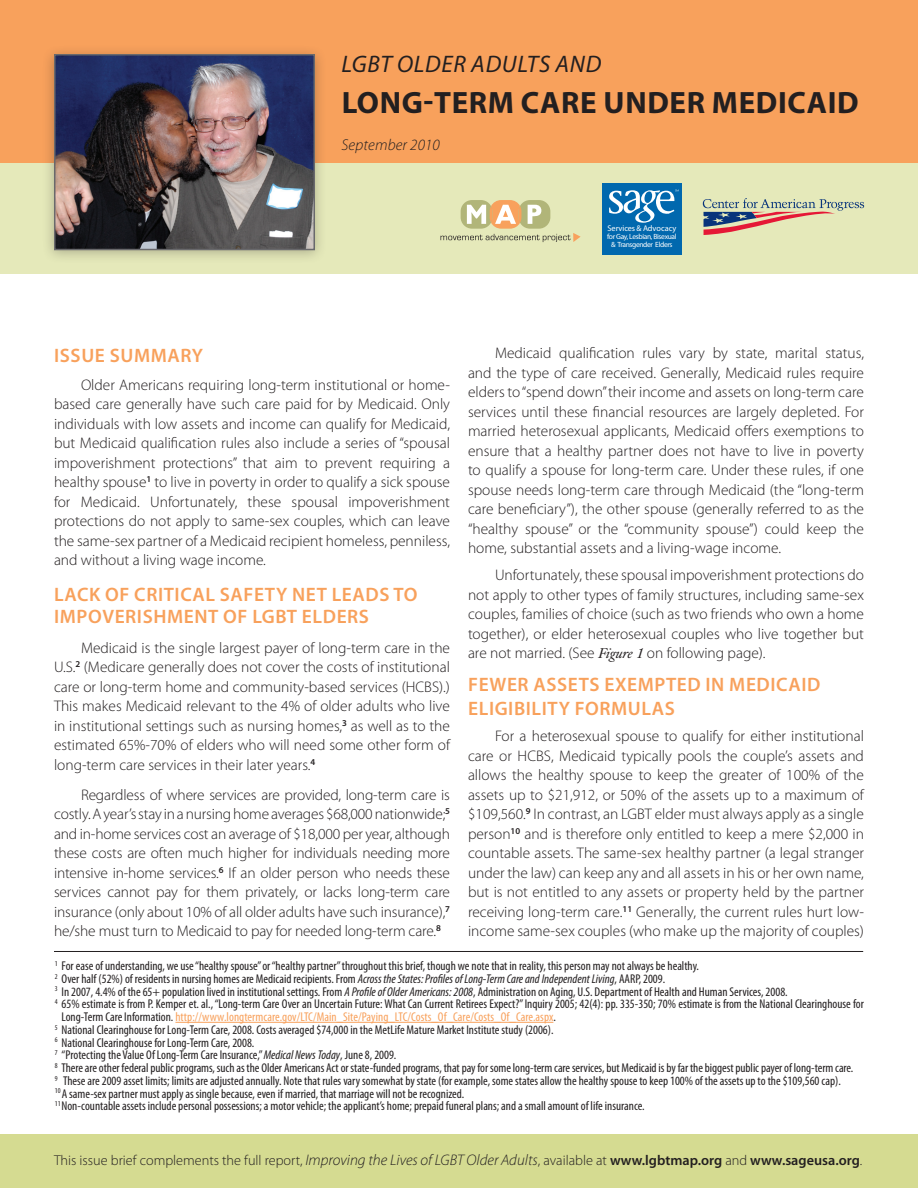
<style>
.page{position:relative;width:918px;height:1188px;background:#fff}
.page>*{position:absolute;margin:0;border:0;box-sizing:border-box;transform-origin:0 0}
.t1{font:700 30.9px "Myriad Pro";letter-spacing:.02em;color:#231f20}
.t2{font:italic 24px "Myriad Pro";letter-spacing:.03em;color:#231f20}
.Body{font:600 19.5px/22.5px "Myriad Pro";letter-spacing:.03em;color:#f8a15c}
.t3{font:italic 300 15.75px "Myriad Pro";letter-spacing:.01em;color:#231f20}
.Body-2{font:300 15.3px/19.5px "Myriad Pro";color:#231f20;text-align:justify}
.t4{font:300 14.25px "Myriad Pro";color:#231f20}
.t5{font:condensed 12.75px/12.8px "Myriad Pro";color:#231f20}
.t6{font:8.25px "Myriad Pro";color:#fff}
.t7{font:7.5px/7.8px "Myriad Pro";letter-spacing:-.045em;color:#fff;text-align:center}
.s1{font-family:"Caslon Book BE";font-weight:400;font-style:italic;font-size:13.8px}
.s2{font-style:italic}
.s3{color:#f8a15c}
.s4{font-style:italic;font-size:15.3px}
.s5{font-weight:600}
</style>
<div class="page">
<div style="left:0;top:1134px;width:918px;height:54px;background:#d5db91"></div>
<div style="left:0;top:0;width:918px;height:228px;background:#f8a15c"></div>
<div style="left:0;top:164px;width:918px;height:110px;background:#e5e9ba"></div>
<svg style="left:703px;top:198px;width:161px;height:37px"></svg>
<svg style="left:441px;top:200px;width:140px;height:42px"></svg>
<div style="left:602px;top:184px;width:79px;height:71px;background:#0168ae"></div>
<svg style="left:609px;top:189px;width:70px;height:34px"></svg>
<hr style="left:175px;top:1022px;width:378px;height:1px;background:#f8a15c">
<hr style="left:54px;top:951px;width:809px;height:1px;background:#231f20">
<div style="left:42px;top:44px;width:291px;height:227px;background:#231f20;opacity:.29"></div>
<img style="left:57px;top:57px;width:255px;height:190px">
<div style="left:54px;top:54px;width:261px;height:196px;border:2px solid #69696c"></div>
<p class="t2" style="left:342px;top:49px;width:261px">LGBT OLDER ADULTS AND</p>
<p class="t1" style="left:342px;top:82px;width:519px">LONG-TERM CARE UNDER MEDICAID</p>
<p class="t3" style="left:341px;top:136px;width:100px">September 2010</p>
<p class="t6" style="left:607px;top:223px;width:71px">Services &amp; Advocacy</p>
<p class="t7" style="left:607px;top:233px;width:71px">for Gay, Lesbian, Bisexual &amp; Transgender Elders</p>
<p class="Body-2" style="left:468px;top:344px;width:398px;text-indent:27px">Medicaid qualification rules vary by state, marital status, and the type of care received. Generally, Medicaid rules require elders to “spend down” their income and assets on long-term care services until these financial resources are largely depleted. For married heterosexual applicants, Medicaid offers exemptions to ensure that a healthy partner does not have to live in poverty to qualify a spouse for long-term care. Under these rules, if one spouse needs long-term care through Medicaid (the “long-term care beneficiary”), the other spouse (generally referred to as the “healthy spouse” or the “community spouse”) could keep the home, substantial assets and a living-wage income.</p>
<p class="Body-2" style="left:468px;top:566px;width:398px;text-indent:27px">Unfortunately, these spousal impoverishment protections do not apply to other types of family structures, including same-sex couples, families of choice (such as two friends who own a home together), or elder heterosexual couples who live together but are not married. (See <span class="s1">Figure 1</span> on following page).</p>
<p class="Body" style="left:468px;top:672px;width:354px;line-height:24px">FEWER ASSETS EXEMPTED IN MEDICAID<br>ELIGIBILITY FORMULAS</p>
<p class="Body-2" style="left:468px;top:727px;width:398px;text-indent:27px">For a heterosexual spouse to qualify for either institutional care or HCBS, Medicaid typically pools the couple’s assets and allows the healthy spouse to keep the greater of 100% of the assets up to $21,912, or 50% of the assets up to a maximum of $109,560.<sup>9</sup> In contrast, an LGBT elder must always apply as a single person<sup>10</sup> and is therefore only entitled to keep a mere $2,000 in countable assets. The same-sex healthy partner (a legal stranger under the law) can keep any and all assets in his or her own name, but is not entitled to any assets or property held by the partner receiving long-term care.<sup>11</sup> Generally, the current rules hurt low&shy;income same-sex couples (who make up the majority of couples)</p>
<p class="t5" style="left:55px;top:959px;width:646px"><sup>1</sup> For ease of understanding, we use “healthy spouse” or “healthy partner” throughout this brief, though we note that in reality, this person may not always be healthy.</p>
<p class="t5" style="left:55px;top:972px;width:612px"><sup>2</sup> Over half (52%) of residents in nursing homes are Medicaid recipients. From <span class="s2">Across the States: Profiles of Long-Term Care and Independent Living</span>, AARP, 2009.</p>
<p class="t5" style="left:55px;top:985px;width:734px"><sup>3</sup> In 2007, 4.4% of the 65+ population lived in institutional settings. From <span class="s2">A Profile of Older Americans: 2008</span>, Administration on Aging, U.S. Department of Health and Human Services, 2008.</p>
<p class="t5" style="left:62px;top:998px;width:804px;text-indent:-7px"><sup>4</sup> 65% estimate is from P. Kemper et. al., “Long-term Care Over an Uncertain Future: What Can Current Retirees Expect?” Inquiry 2005; 42(4): pp. 335-350; 70% estimate is from the National Clearinghouse for<br>Long-Term Care Information. <span class="s3">http://www.longtermcare.gov/LTC/Main_Site/Paying_LTC/Costs_Of_Care/Costs_Of_Care.aspx</span>.</p>
<p class="t5" style="left:55px;top:1023px;width:500px"><sup>5</sup> National Clearinghouse for Long-Term Care, 2008. Costs averaged $74,000 in the MetLife Mature Market Institute study (2006).</p>
<p class="t5" style="left:55px;top:1036px;width:201px"><sup>6</sup> National Clearinghouse for Long-Term Care, 2008.</p>
<p class="t5" style="left:55px;top:1049px;width:343px"><sup>7</sup> “Protecting the Value Of Long-Term Care Insurance,” <span class="s2">Medical News Today</span>, June 8, 2009.</p>
<p class="t5" style="left:55px;top:1061px;width:800px"><sup>8</sup> There are other federal public programs, such as the Older Americans Act or state-funded programs, that pay for some long-term care services, but Medicaid is by far the biggest public payer of long-term care.</p>
<p class="t5" style="left:55px;top:1074px;width:788px"><sup>9</sup> These are 2009 asset limits; limits are adjusted annually. Note that rules vary somewhat by state (for example, some states allow the healthy spouse to keep 100% of the assets up to the $109,560 cap).</p>
<p class="t5" style="left:55px;top:1087px;width:411px"><sup>10</sup> A same-sex partner must apply as single because, even if married, that marriage will not be recognized.</p>
<p class="t5" style="left:55px;top:1100px;width:591px"><sup>11</sup>Non-countable assets include personal possessions; a motor vehicle; the applicant’s home; prepaid funeral plans; and a small amount of life insurance.</p>
<p class="Body" style="left:54px;top:343px;width:150px">ISSUE SUMMARY</p>
<p class="Body-2" style="left:54px;top:375px;width:398px;text-indent:27px">Older Americans requiring long-term institutional or home&shy;based care generally have such care paid for by Medicaid. Only individuals with low assets and income can qualify for Medicaid, but Medicaid qualification rules also include a series of “spousal impoverishment protections” that aim to prevent requiring a healthy spouse<sup>1</sup> to live in poverty in order to qualify a sick spouse for Medicaid. Unfortunately, these spousal impoverishment protections do not apply to same-sex couples, which can leave the same-sex partner of a Medicaid recipient homeless, penniless, and without a living wage income.</p>
<p class="Body" style="left:54px;top:583px;width:365px">LACK OF CRITICAL SAFETY NET LEADS TO<br>IMPOVERISHMENT OF LGBT ELDERS</p>
<p class="Body-2" style="left:54px;top:638px;width:398px;text-indent:27px">Medicaid is the single largest payer of long-term care in the U.S.<sup>2</sup> (Medicare generally does not cover the costs of institutional care or long-term home and community-based services (HCBS).)<br>This makes Medicaid relevant to the 4% of older adults who live in institutional settings such as nursing homes,<sup>3</sup> as well as to the estimated 65%-70% of elders who will need some other form of long-term care services in their later years.<sup>4</sup></p>
<p class="Body-2" style="left:54px;top:785px;width:398px;text-indent:27px">Regardless of where services are provided, long-term care is costly. A year’s stay in a nursing home averages $68,000 nationwide;<sup>5 </sup>and in-home services cost an average of $18,000 per year, although these costs are often much higher for individuals needing more intensive in-home services.<sup>6</sup> If an older person who needs these services cannot pay for them privately, or lacks long-term care insurance (only about 10% of all older adults have such insurance),<sup>7 </sup>he/she must turn to Medicaid to pay for needed long-term care.<sup>8</sup></p>
<p class="t4" style="left:54px;top:1153px;width:810px">This issue brief complements the full report, <span class="s4">Improving the Lives of LGBT Older Adults</span>, available at <span class="s5">www.lgbtmap.org</span> and <span class="s5">www.sageusa.org</span>.</p>
</div>
